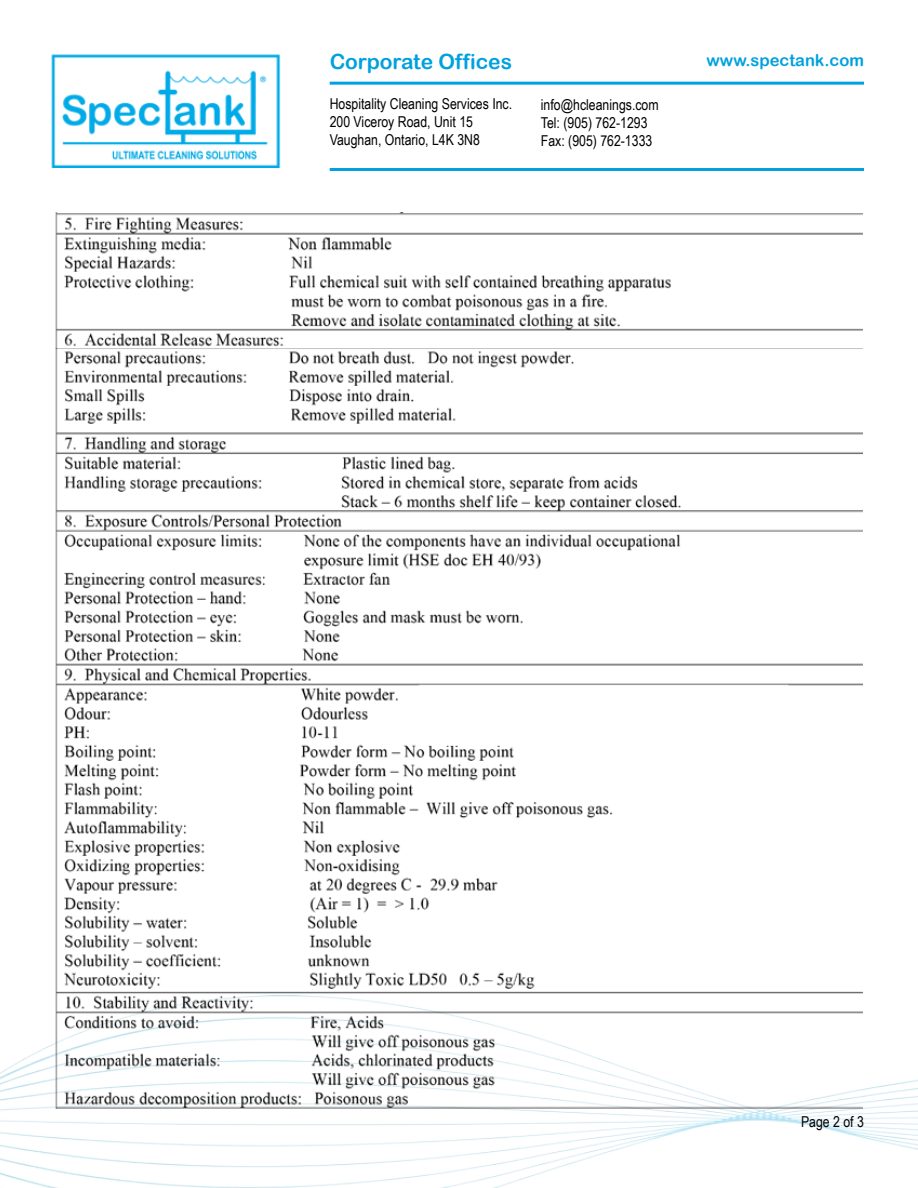
<style>
.page{position:relative;width:918px;height:1188px;background:#fff}
.page>*{position:absolute;margin:0;border:0;box-sizing:border-box;transform-origin:0 0}
.t1{font:21px "Arial Rounded MT Bold";color:#00a1de}
.t2{font:16.5px "Arial Rounded MT Bold";color:#00a1de}
.t3{font:15px/18px "Arial Narrow";color:#000}
</style>
<div class="page">
<img style="left:51px;top:54px;width:230px;height:114px">
<hr style="left:330px;top:82px;width:534px;height:3px;background:#00a1de">
<hr style="left:330px;top:168px;width:534px;height:3px;background:#00a1de">
<img style="left:0;top:1011px;width:918px;height:177px">
<img style="left:50px;top:212px;width:812px;height:897px">
<h1 class="t1" style="left:330px;top:49px;width:184px">Corporate Offices</h1>
<p class="t3" style="left:330px;top:94px;width:184px">Hospitality Cleaning Services Inc.<br>200 Viceroy Road, Unit 15<br>Vaughan, Ontario, L4K 3N8</p>
<p class="t3" style="left:541px;top:95px;width:119px">info@hcleanings.com<br>Tel: (905) 762-1293<br>Fax: (905) 762-1333</p>
<p class="t2" style="left:707px;top:50px;width:159px">www.spectank.com</p>
<p class="t3" style="left:801px;top:1112px;width:64px">Page 2 of 3</p>
</div>
